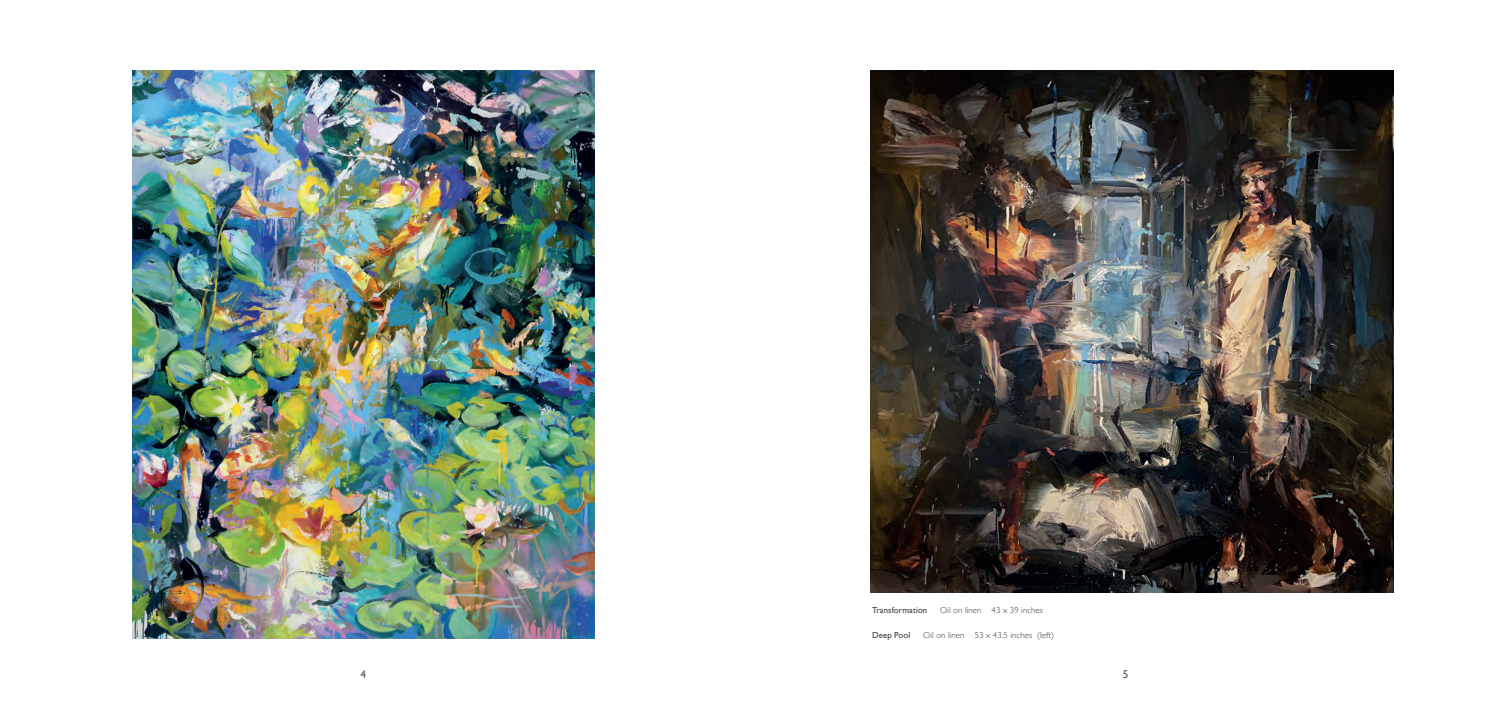
<style>
.page{position:relative;width:1489px;height:709px;background:#fff}
.page>*{position:absolute;margin:0;border:0;box-sizing:border-box;transform-origin:0 0}
.t1{font:11.25px "Gill Sans";color:#57585a}
.t2{font:300 8.75px "Gill Sans";letter-spacing:.01em;color:#3e3e3f}
.t3{font:8.75px "Gill Sans";letter-spacing:.01em;color:#3e3e3f}
</style>
<div class="page">
<img style="left:132px;top:70px;width:462px;height:568px">
<img style="left:870px;top:71px;width:523px;height:521px">
<p class="t3" style="left:872px;top:605px;width:57px">Transformation</p>
<p class="t2" style="left:940px;top:603px;width:104px">Oil on linen 43 x 39 inches</p>
<p class="t3" style="left:872px;top:630px;width:40px">Deep Pool</p>
<p class="t2" style="left:923px;top:628px;width:132px">Oil on linen 53 x 43.5 inches (left)</p>
<p class="t1" style="left:360px;top:667px;width:7px">4</p>
<p class="t1" style="left:1122px;top:667px;width:7px">5</p>
</div>
